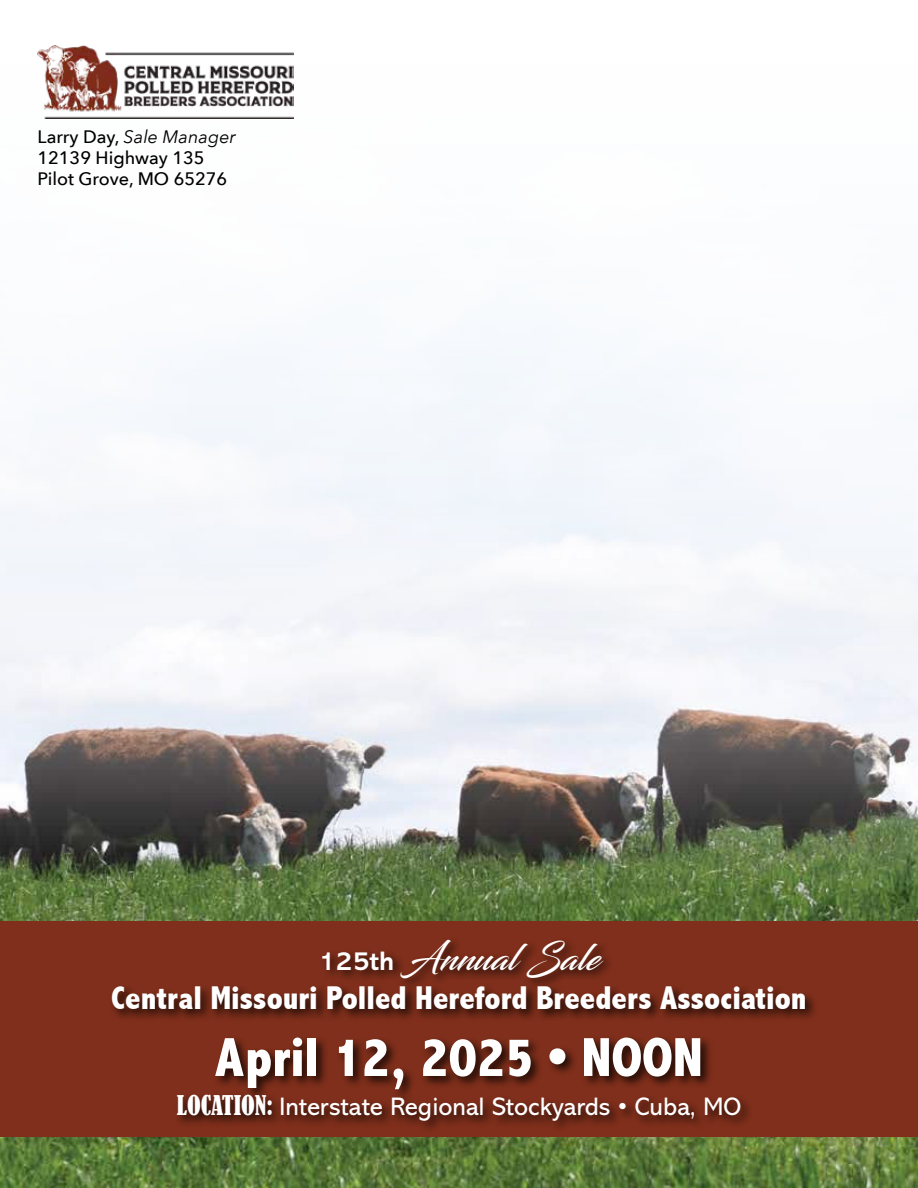
<style>
.page{position:relative;width:918px;height:1188px;background:#fff}
.page>*{position:absolute;margin:0;border:0;box-sizing:border-box;transform-origin:0 0}
.t1{font:800 condensed 55.5px "Abadi";color:#fff}
.t2{font:36px "Blacksword";color:#fff}
.t3{font:800 condensed 33px "Abadi";color:#fff}
.t4{font:25.5px "Abadi MT Pro";color:#fff}
.t5{font:500 18px/21px "Avenir Next";color:#000}
.s1{font-weight:400;font-style:italic}
.s2{font-family:"Abadi MT Pro";font-weight:700;font-size:27px}
.s3{font-family:"Bernard";font-stretch:condensed}
</style>
<div class="page">
<img style="left:0;top:51px;width:918px;height:1137px">
<img style="left:38px;top:45px;width:256px;height:73px">
<div style="left:0;top:921px;width:918px;height:216px;background:#7f2f1b"></div>
<div style="left:109px;top:937px;width:709px;height:196px;background:#000;opacity:.75"></div>
<p class="t5" style="left:38px;top:126px;width:200px">Larry Day, <span class="s1">Sale Manager<br></span>12139 Highway 135<br>Pilot Grove, MO 65276</p>
<h2 class="t2" style="left:318px;top:936px;width:283px"><span class="s2">125th</span> Annual Sale</h2>
<h3 class="t3" style="left:111px;top:979px;width:697px">Central Missouri Polled Hereford Breeders Association</h3>
<h1 class="t1" style="left:215px;top:1025px;width:489px">April 12, 2025 • NOON</h1>
<h3 class="t4" style="left:177px;top:1092px;width:566px"><span class="s3">LOCATION:</span> Interstate Regional Stockyards • Cuba, MO</h3>
</div>
